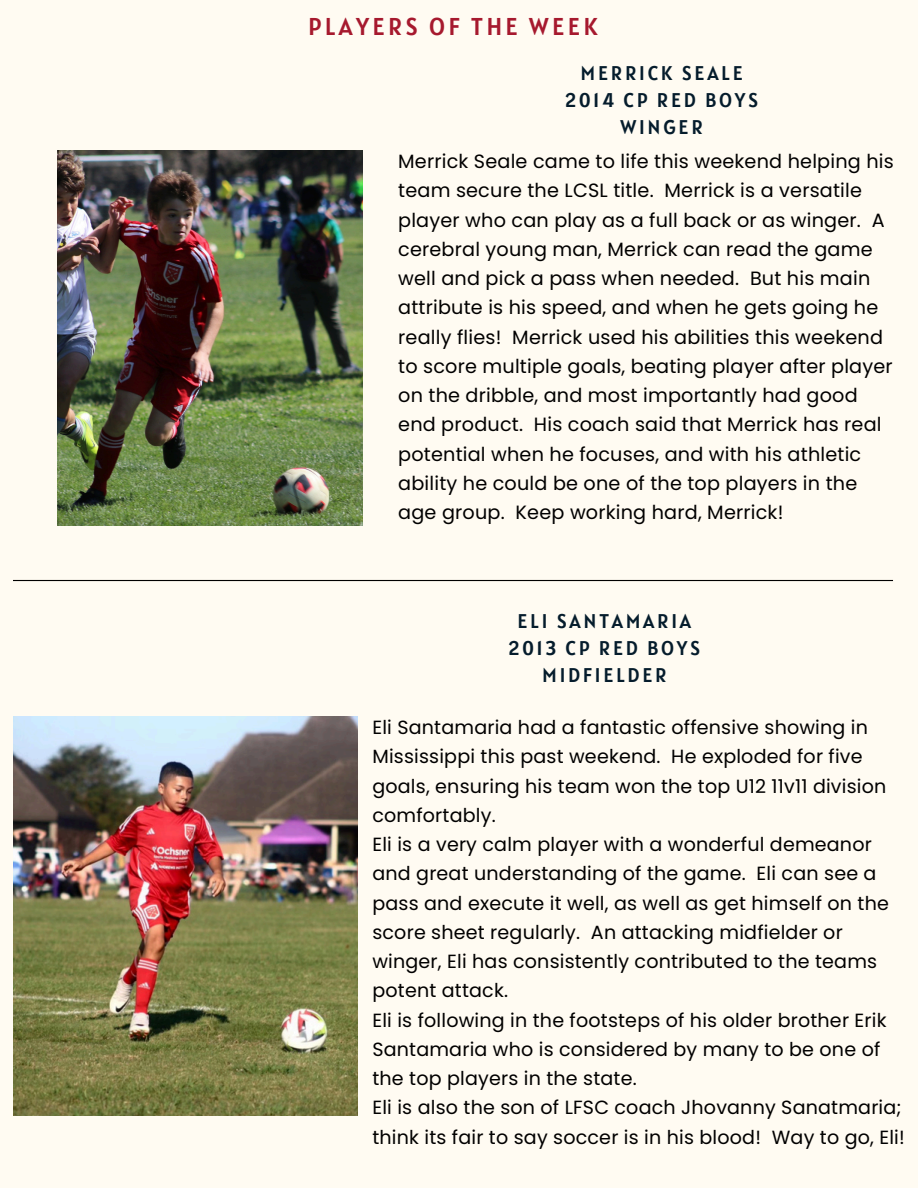
<style>
.page{position:relative;width:918px;height:1188px;background:#fffbf2}
.page>*{position:absolute;margin:0;border:0;box-sizing:border-box;transform-origin:0 0}
.t1{font:24.3px "Alatsi";letter-spacing:.14em;color:#a6192e}
.t2{font:19.8px/27px "Alatsi";letter-spacing:.14em;color:#051c2c;text-align:center}
.t3{font:19.2px/29.2px "Poppins";letter-spacing:.01em;color:#000}
.t4{font:19.05px/29.2px "Poppins";letter-spacing:.01em;color:#000}
</style>
<div class="page">
<hr style="left:13px;top:580px;width:880px;height:1px;background:#000">
<img style="left:58px;top:150px;width:305px;height:376px">
<img style="left:13px;top:716px;width:344px;height:399px">
<h1 class="t1" style="left:308px;top:10px;width:291px">PLAYERS OF THE WEEK</h1>
<p class="t2" style="left:565px;top:59px;width:194px">MERRICK SEALE<br>2014 CP RED BOYS<br>WINGER</p>
<h2 class="t3" style="left:398px;top:147px;width:497px">Merrick Seale came to life this weekend helping his team secure the LCSL title. Merrick is a versatile player who can play as a full back or as winger. A cerebral young man, Merrick can read the game well and pick a pass when needed. But his main attribute is his speed, and when he gets going he really flies! Merrick used his abilities this weekend to score multiple goals, beating player after player on the dribble, and most importantly had good end product. His coach said that Merrick has real potential when he focuses, and with his athletic ability he could be one of the top players in the age group. Keep working hard, Merrick!</h2>
<p class="t2" style="left:509px;top:608px;width:193px">ELI SANTAMARIA<br>2013 CP RED BOYS<br>MIDFIELDER</p>
<p class="t4" style="left:372px;top:713px;width:515px">Eli Santamaria had a fantastic offensive showing in Mississippi this past weekend. He exploded for five goals, ensuring his team won the top U12 11v11 division comfortably.</p>
<p class="t4" style="left:372px;top:830px;width:518px">Eli is a very calm player with a wonderful demeanor and great understanding of the game. Eli can see a pass and execute it well, as well as get himself on the score sheet regularly. An attacking midfielder or winger, Eli has consistently contributed to the teams potent attack.</p>
<h2 class="t4" style="left:372px;top:1005px;width:516px">Eli is following in the footsteps of his older brother Erik<br>Santamaria who is considered by many to be one of the top players in the state.</h2>
<p class="t4" style="left:372px;top:1093px;width:534px">Eli is also the son of LFSC coach Jhovanny Sanatmaria; think its fair to say soccer is in his blood! Way to go, Eli!</p>
</div>
